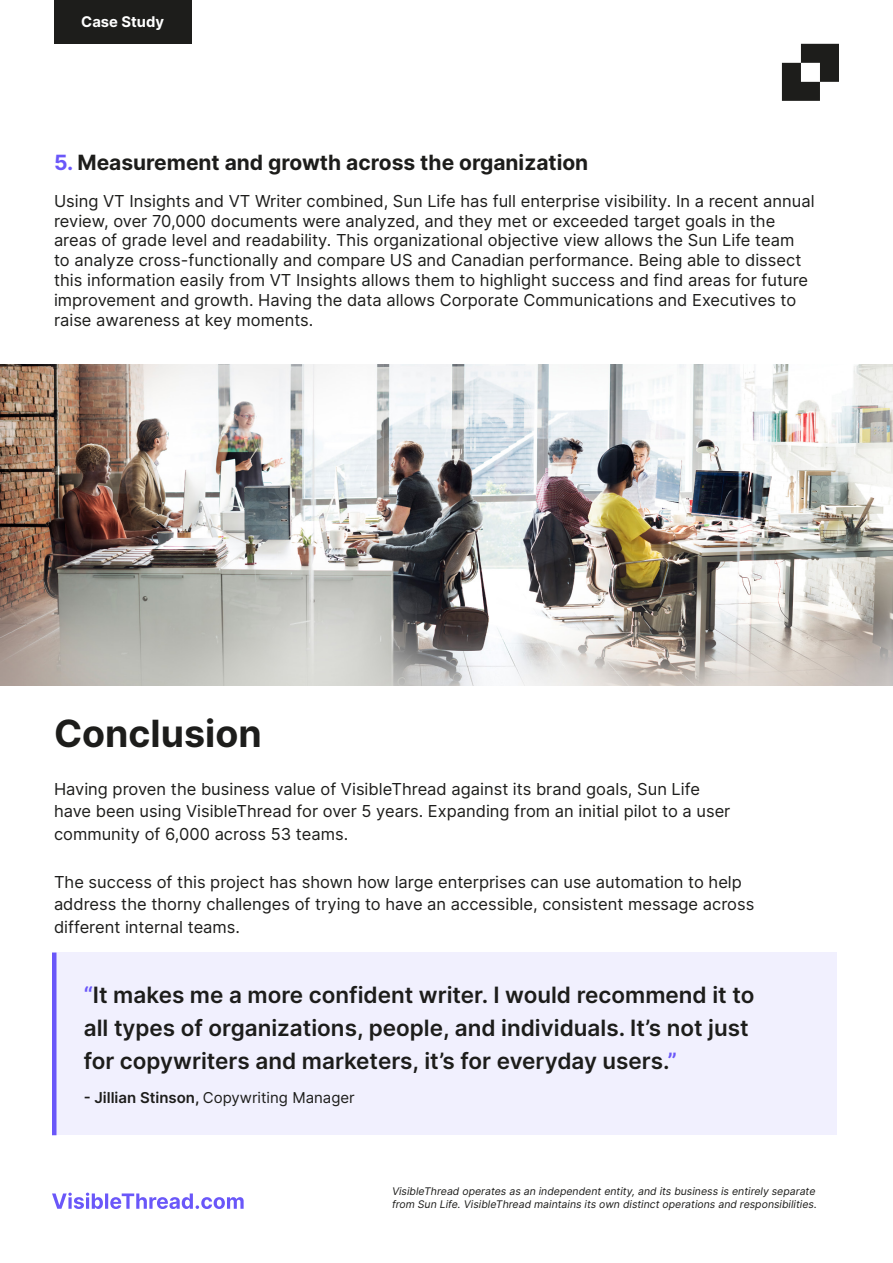
<style>
.page{position:relative;width:893px;height:1263px;background:#fff}
.page>*{position:absolute;margin:0;border:0;box-sizing:border-box;transform-origin:0 0}
.t1{font:700 37.5px "Inter";color:#1d1d1b}
.t2{font:600 22.5px/33px "Inter";color:#1d1d1b}
.t3{font:700 21px "Inter";color:#1d1d1b}
.t4{font:16.5px/19.8px "Inter";color:#1d1d1b}
.t5{font:15px "Inter";color:#1d1d1b}
.t6{font:700 14.7px "Inter";color:#fff}
.t7{font:italic 10.5px/12.6px "Inter";color:#1d1d1b}
.s1{color:#6a57f9}
.s2{font-weight:600}
</style>
<div class="page">
<svg style="left:782px;top:44px;width:57px;height:57px"></svg>
<div style="left:54px;top:0;width:137px;height:44px;background:#1d1d1b"></div>
<svg style="left:52px;top:1192px;width:192px;height:17px"></svg>
<div style="left:52px;top:952px;width:785px;height:183px;background:#f1f0fe"></div>
<hr style="left:52px;top:952px;width:4px;height:183px;background:#6a57f9">
<img style="left:0;top:365px;width:893px;height:320px">
<p class="t6" style="left:81px;top:11px;width:84px">Case Study</p>
<p class="t3" style="left:54px;top:146px;width:536px"><span class="s1">5.</span> Measurement and growth across the organization</p>
<p class="t4" style="left:54px;top:190px;width:762px">Using VT Insights and VT Writer combined, Sun Life has full enterprise visibility. In a recent annual review, over 70,000 documents were analyzed, and they met or exceeded target goals in the areas of grade level and readability. This organizational objective view allows the Sun Life team<br>to analyze cross-functionally and compare US and Canadian performance. Being able to dissect this information easily from VT Insights allows them to highlight success and find areas for future improvement and growth. Having the data allows Corporate Communications and Executives to raise awareness at key moments.</p>
<p class="t1" style="left:54px;top:705px;width:209px">Conclusion</p>
<p class="t4" style="left:54px;top:777px;width:678px;line-height:22.5px">Having proven the business value of VisibleThread against its brand goals, Sun Life have been using VisibleThread for over 5 years. Expanding from an initial pilot to a user community of 6,000 across 53 teams.</p>
<p class="t4" style="left:54px;top:870px;width:702px;line-height:22.5px">The success of this project has shown how large enterprises can use automation to help address the thorny challenges of trying to have an accessible, consistent message across different internal teams.</p>
<p class="t2" style="left:84px;top:978px;width:672px"><span class="s1">“</span>It makes me a more confident writer. I would recommend it to all types of organizations, people, and individuals. It’s not just for copywriters and marketers, it’s for everyday users.<span class="s1">”</span></p>
<p class="t5" style="left:84px;top:1086px;width:273px"><span class="s2">- Jillian Stinson,</span> Copywriting Manager</p>
<p class="t7" style="left:392px;top:1185px;width:426px">VisibleThread operates as an independent entity, and its business is entirely separate from Sun Life. VisibleThread maintains its own distinct operations and responsibilities.</p>
</div>
